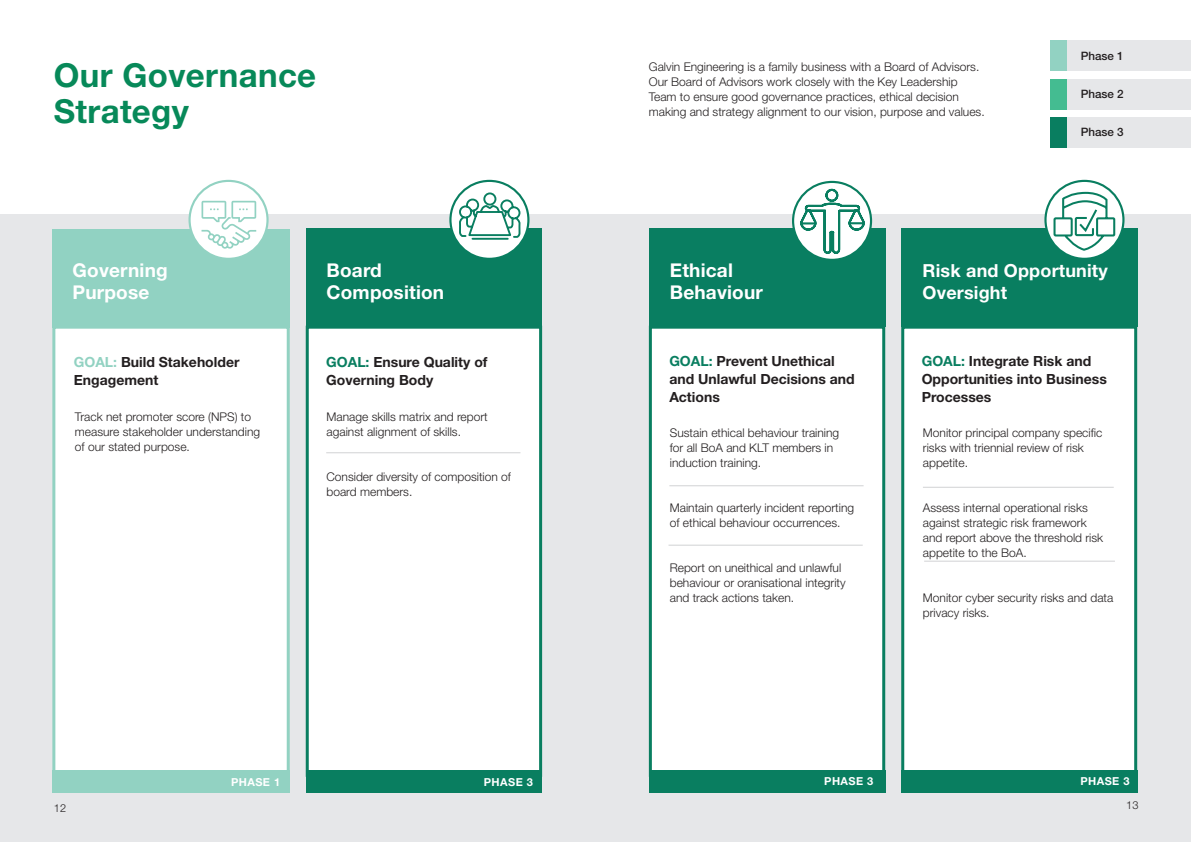
<style>
.page{position:relative;width:1191px;height:842px;background:#fff}
.page>*{position:absolute;margin:0;border:0;box-sizing:border-box;transform-origin:0 0}
.t1{font:700 33px/36px "Helvetica Neue LT Std";letter-spacing:.01em;color:#078959}
.t2{font:700 19px/22px "Helvetica Neue LT Std";letter-spacing:.01em;color:#fff}
.t3{font:700 18px/22px "Helvetica Neue LT Std";letter-spacing:.01em;color:#fff}
.t4{font:700 14px/18px "Helvetica Neue LT Std";color:#231f20}
.t5{font:300 12px/15px "Helvetica Neue LT Std";color:#231f20}
.t6{font:500 11.6px "Helvetica Neue LT Std";color:#231f20}
.t7{font:700 11px "Helvetica Neue LT Std";letter-spacing:.04em;color:#fff}
.t8{font:300 11px "Helvetica Neue LT Std";color:#231f20}
.s1{color:#92d2c2}
.s2{color:#097e60}
</style>
<div class="page">
<div style="left:0;top:215px;width:1191px;height:627px;background:#e6e7e9"></div>
<div style="left:52px;top:326px;width:238px;height:451px;background:#fff;border:3px solid #92d2c2"></div>
<div style="left:649px;top:326px;width:236px;height:451px;background:#fff;border:3px solid #097e60"></div>
<div style="left:306px;top:326px;width:236px;height:451px;background:#fff;border:3px solid #097e60"></div>
<div style="left:901px;top:326px;width:236px;height:451px;background:#fff;border:3px solid #097e60"></div>
<div style="left:52px;top:229px;width:238px;height:99px;background:#91d2c2"></div>
<div style="left:306px;top:228px;width:235px;height:99px;background:#097e60"></div>
<div style="left:649px;top:228px;width:236px;height:99px;background:#097e61"></div>
<div style="left:901px;top:228px;width:236px;height:99px;background:#097e60"></div>
<svg style="left:450px;top:181px;width:78px;height:78px"></svg>
<div style="left:449px;top:180px;width:80px;height:80px;border:2px solid #097e60;border-radius:50%"></div>
<div style="left:190px;top:181px;width:77px;height:78px;background:#fff;border-radius:50%"></div>
<div style="left:188px;top:180px;width:81px;height:80px;border:2px solid #92d2c2;border-radius:50%"></div>
<svg style="left:793px;top:182px;width:78px;height:78px"></svg>
<div style="left:792px;top:181px;width:80px;height:80px;border:2px solid #097e60;border-radius:50%"></div>
<svg style="left:1045px;top:181px;width:78px;height:78px"></svg>
<div style="left:1044px;top:180px;width:80px;height:80px;border:2px solid #097e60;border-radius:50%"></div>
<hr style="left:669px;top:485px;width:194px;height:1px;background:#d1d2d4">
<hr style="left:668px;top:545px;width:194px;height:1px;background:#d1d2d4">
<hr style="left:326px;top:452px;width:194px;height:1px;background:#d1d2d4">
<hr style="left:923px;top:487px;width:190px;height:1px;background:#d1d2d4">
<hr style="left:924px;top:561px;width:191px;height:1px;background:#d1d2d4">
<div style="left:52px;top:770px;width:238px;height:23px;background:#92d2c2"></div>
<div style="left:306px;top:770px;width:236px;height:23px;background:#097e60"></div>
<div style="left:649px;top:770px;width:236px;height:23px;background:#097e60"></div>
<div style="left:901px;top:770px;width:236px;height:23px;background:#097e60"></div>
<svg style="left:458px;top:179px;width:63px;height:62px"></svg>
<svg style="left:201px;top:201px;width:55px;height:48px"></svg>
<svg style="left:798px;top:188px;width:69px;height:68px"></svg>
<svg style="left:1052px;top:191px;width:64px;height:61px"></svg>
<div style="left:1067px;top:117px;width:124px;height:31px;background:#e6e7e9"></div>
<div style="left:1067px;top:79px;width:124px;height:30px;background:#e6e7e9"></div>
<div style="left:1067px;top:40px;width:124px;height:31px;background:#e6e7e9"></div>
<div style="left:1050px;top:40px;width:17px;height:31px;background:#92d2c2"></div>
<div style="left:1050px;top:79px;width:17px;height:30px;background:#44bc91"></div>
<div style="left:1050px;top:117px;width:17px;height:30px;background:#097e60"></div>
<h1 class="t1" style="left:54px;top:57px;width:264px">Our Governance<br>Strategy</h1>
<p class="t5" style="left:649px;top:59px;width:337px">Galvin Engineering is a family business with a Board of Advisors.<br>Our Board of Advisors work closely with the Key Leadership Team to ensure good governance practices, ethical decision making and strategy alignment to our vision, purpose and values.</p>
<p class="t6" style="left:1080px;top:49px;width:44px">Phase 1</p>
<p class="t6" style="left:1080px;top:87px;width:44px">Phase 2</p>
<p class="t6" style="left:1080px;top:125px;width:44px">Phase 3</p>
<h2 class="t2" style="left:73px;top:259px;width:97px">Governing<br>Purpose</h2>
<p class="t4" style="left:74px;top:353px;width:167px"><span class="s1">GOAL:</span> Build Stakeholder<br>Engagement</p>
<p class="t5" style="left:75px;top:409px;width:187px">Track net promoter score (NPS) to measure stakeholder understanding of our stated purpose.</p>
<h2 class="t2" style="left:326px;top:259px;width:119px">Board<br>Composition</h2>
<h3 class="t3" style="left:922px;top:259px;width:187px">Risk and Opportunity<br>Oversight</h3>
<h2 class="t2" style="left:670px;top:259px;width:95px">Ethical<br>Behaviour</h2>
<p class="t4" style="left:326px;top:353px;width:163px"><span class="s2">GOAL:</span> Ensure Quality of<br>Governing Body</p>
<p class="t4" style="left:921px;top:351px;width:187px"><span class="s2">GOAL:</span> Integrate Risk and<br>Opportunities into Business<br>Processes</p>
<p class="t4" style="left:669px;top:351px;width:187px"><span class="s2">GOAL:</span> Prevent Unethical and Unlawful Decisions and<br>Actions</p>
<p class="t5" style="left:326px;top:409px;width:163px">Manage skills matrix and report against alignment of skills.</p>
<p class="t5" style="left:326px;top:469px;width:186px">Consider diversity of composition of board members.</p>
<p class="t5" style="left:670px;top:425px;width:171px">Sustain ethical behaviour training for all BoA and KLT members in induction training.</p>
<p class="t5" style="left:670px;top:500px;width:186px">Maintain quarterly incident reporting of ethical behaviour occurrences.</p>
<p class="t5" style="left:670px;top:560px;width:177px">Report on uneithical and unlawful behaviour or oranisational integrity and track actions taken.</p>
<p class="t5" style="left:923px;top:425px;width:181px">Monitor principal company specific risks with triennial review of risk appetite.</p>
<p class="t5" style="left:923px;top:500px;width:182px">Assess internal operational risks against strategic risk framework and report above the threshold risk appetite to the BoA.</p>
<p class="t5" style="left:923px;top:590px;width:192px">Monitor cyber security risks and data privacy risks.</p>
<p class="t7" style="left:231px;top:775px;width:51px">PHASE 1</p>
<p class="t7" style="left:484px;top:775px;width:51px">PHASE 3</p>
<p class="t7" style="left:824px;top:774px;width:51px">PHASE 3</p>
<p class="t7" style="left:1080px;top:774px;width:51px">PHASE 3</p>
<p class="t8" style="left:54px;top:801px;width:14px">12</p>
<p class="t8" style="left:1126px;top:798px;width:14px">13</p>
</div>
